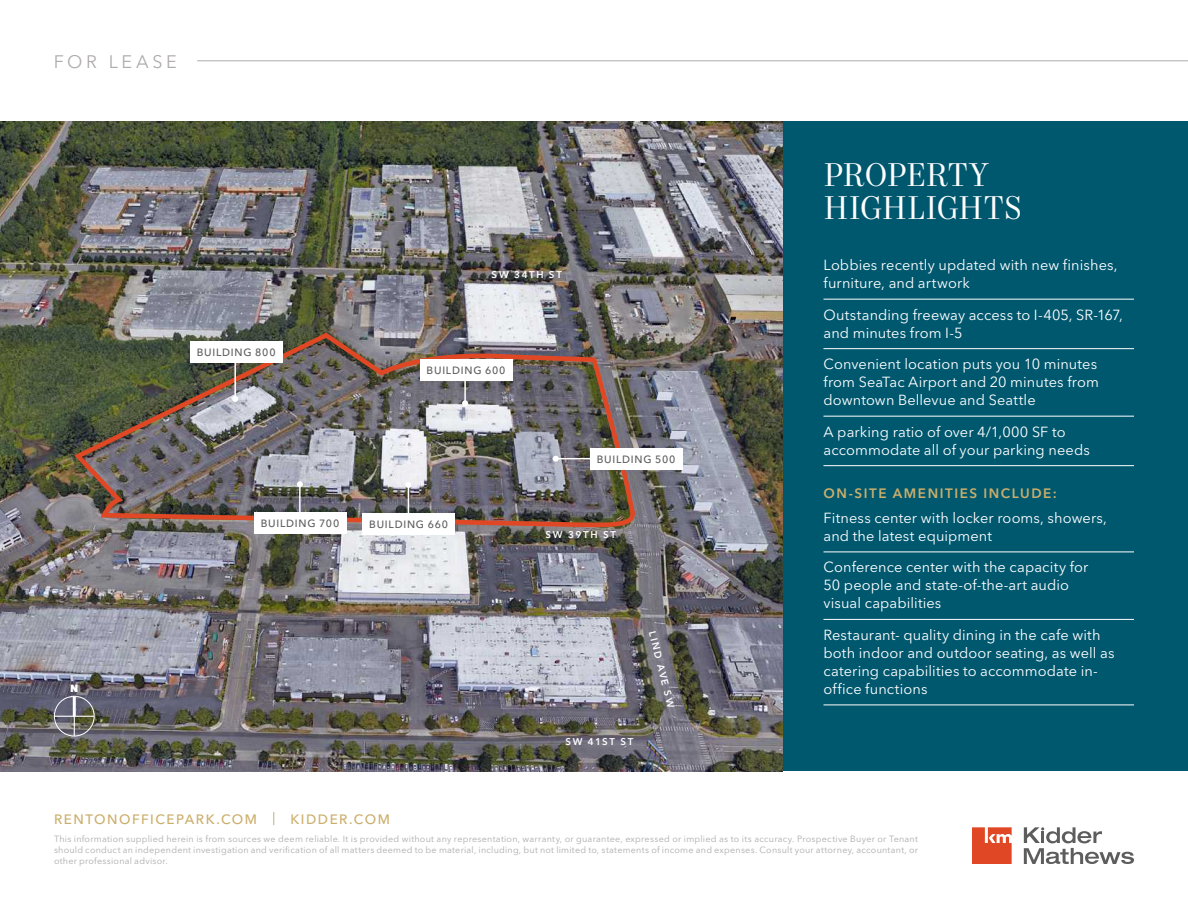
<style>
.page{position:relative;width:1188px;height:918px;background:#fff}
.page>*{position:absolute;margin:0;border:0;box-sizing:border-box;transform-origin:0 0}
.Headline_-_Level_2{font:33px/33px "Mort Modern 08";letter-spacing:-.01em;color:#fff}
.t1{font:18px "Avenir Next LT Pro";letter-spacing:.2em;color:#afabac}
.Factoids_-_White_202{font:14.55px/18px "Avenir Next LT Pro";letter-spacing:.005em;color:#fff}
.t2{font:500 13.5px "Avenir Next LT Pro";letter-spacing:.115em;color:#cbae6b}
.Subhead_-_Level_1{font:600 13.5px "Avenir Next LT Pro";letter-spacing:.115em;color:#cbae6b}
.Other_Callout_Text{font:500 10.5px "Avenir Next LT Pro";letter-spacing:.075em;color:#5e5d5d}
.t3{font:800 10.35px "Avenir Next LT Pro";color:#fff}
.Street_Names_-_White{font:600 9.75px "Avenir Next LT Pro";letter-spacing:.18em;color:#fff}
.t4{font:9px/10.8px "Avenir Next LT Pro";letter-spacing:.025em;color:#afabac;text-align:justify}
</style>
<div class="page">
<div style="left:783px;top:122px;width:405px;height:649px;background:#00586f"></div>
<img style="left:0;top:122px;width:783px;height:649px">
<hr style="left:824px;top:299px;width:310px;height:1px;background:#fff">
<hr style="left:824px;top:348px;width:310px;height:1px;background:#fff">
<hr style="left:824px;top:416px;width:310px;height:1px;background:#fff">
<hr style="left:824px;top:465px;width:310px;height:1px;background:#fff">
<hr style="left:824px;top:552px;width:310px;height:1px;background:#fff">
<hr style="left:824px;top:619px;width:310px;height:1px;background:#fff">
<hr style="left:824px;top:705px;width:310px;height:1px;background:#fff">
<img style="left:72px;top:330px;width:574px;height:197px">
<hr style="left:234px;top:361px;width:2px;height:38px;background:#fff">
<svg style="left:232px;top:396px;width:6px;height:6px"></svg>
<div style="left:190px;top:341px;width:92px;height:22px;background:#fff"></div>
<hr style="left:299px;top:484px;width:2px;height:38px;background:#fff">
<svg style="left:297px;top:481px;width:6px;height:6px"></svg>
<div style="left:254px;top:513px;width:92px;height:21px;background:#fff"></div>
<hr style="left:408px;top:485px;width:1px;height:37px;background:#fff">
<svg style="left:405px;top:482px;width:6px;height:6px"></svg>
<div style="left:362px;top:513px;width:93px;height:22px;background:#fff"></div>
<hr style="left:556px;top:458px;width:37px;height:1px;background:#fff">
<svg style="left:553px;top:456px;width:6px;height:6px"></svg>
<div style="left:590px;top:448px;width:92px;height:22px;background:#fff"></div>
<hr style="left:464px;top:379px;width:2px;height:24px;background:#fff">
<svg style="left:462px;top:400px;width:6px;height:6px"></svg>
<div style="left:420px;top:359px;width:92px;height:22px;background:#fff"></div>
<div style="left:54px;top:696px;width:41px;height:40px;border:1px solid #fff;border-radius:50%"></div>
<hr style="left:73px;top:696px;width:3px;height:20px;background:#fff">
<hr style="left:54px;top:716px;width:40px;height:1px;background:#fff">
<svg style="left:74px;top:717px;width:1px;height:19px"></svg>
<hr style="left:197px;top:61px;width:991px;height:1px;background:#afabac">
<svg style="left:1024px;top:827px;width:110px;height:37px"></svg>
<svg style="left:972px;top:827px;width:40px;height:37px"></svg>
<svg style="left:273px;top:812px;width:1px;height:13px"></svg>
<p class="t1" style="left:54px;top:51px;width:125px">FOR LEASE</p>
<p class="t3" style="left:70px;top:682px;width:10px">N</p>
<p class="Other_Callout_Text" style="left:197px;top:346px;width:80px">BUILDING 800</p>
<p class="Street_Names_-_White" style="left:492px;top:269px;width:72px">SW 34TH ST</p>
<p class="Other_Callout_Text" style="left:427px;top:364px;width:80px">BUILDING 600</p>
<p class="Other_Callout_Text" style="left:261px;top:517px;width:80px">BUILDING 700</p>
<p class="Other_Callout_Text" style="left:369px;top:518px;width:80px">BUILDING 660</p>
<p class="Other_Callout_Text" style="left:597px;top:453px;width:80px">BUILDING 500</p>
<p class="Street_Names_-_White" style="left:546px;top:529px;width:72px">SW 39TH ST</p>
<p class="Street_Names_-_White" style="left:565px;top:736px;width:69px">SW 41ST ST</p>
<p class="Street_Names_-_White" style="left:658px;top:630px;width:80px;rotate:76deg">LIND AVE SW</p>
<p class="t2" style="left:54px;top:811px;width:205px">RENTONOFFICEPARK.COM</p>
<p class="t2" style="left:290px;top:811px;width:101px">KIDDER.COM</p>
<p class="Headline_-_Level_2" style="left:824px;top:160px;width:200px">PROPERTY<br>HIGHLIGHTS</p>
<p class="Factoids_-_White_202" style="left:824px;top:256px;width:296px">Lobbies recently updated with new finishes, furniture, and artwork</p>
<p class="Factoids_-_White_202" style="left:824px;top:306px;width:301px">Outstanding freeway access to I-405, SR-167, and minutes from I-5</p>
<p class="Factoids_-_White_202" style="left:824px;top:355px;width:277px">Convenient location puts you 10 minutes from SeaTac Airport and 20 minutes from downtown Bellevue and Seattle</p>
<p class="Factoids_-_White_202" style="left:824px;top:423px;width:268px">A parking ratio of over 4/1,000 SF to accommodate all of your parking needs</p>
<p class="Subhead_-_Level_1" style="left:824px;top:485px;width:235px">ON-SITE AMENITIES INCLUDE:</p>
<p class="Factoids_-_White_202" style="left:824px;top:509px;width:285px">Fitness center with locker rooms, showers, and the latest equipment</p>
<p class="Factoids_-_White_202" style="left:824px;top:558px;width:266px">Conference center with the capacity for<br>50 people and state-of-the-art audio visual capabilities</p>
<p class="Factoids_-_White_202" style="left:824px;top:626px;width:293px">Restaurant- quality dining in the cafe with both indoor and outdoor seating, as well as catering capabilities to accommodate in&shy;office functions</p>
<p class="t4" style="left:54px;top:834px;width:866px">This information supplied herein is from sources we deem reliable. It is provided without any representation, warranty, or guarantee, expressed or implied as to its accuracy. Prospective Buyer or Tenant should conduct an independent investigation and verification of all matters deemed to be material, including, but not limited to, statements of income and expenses. Consult your attorney, accountant, or other professional advisor.</p>
</div>
